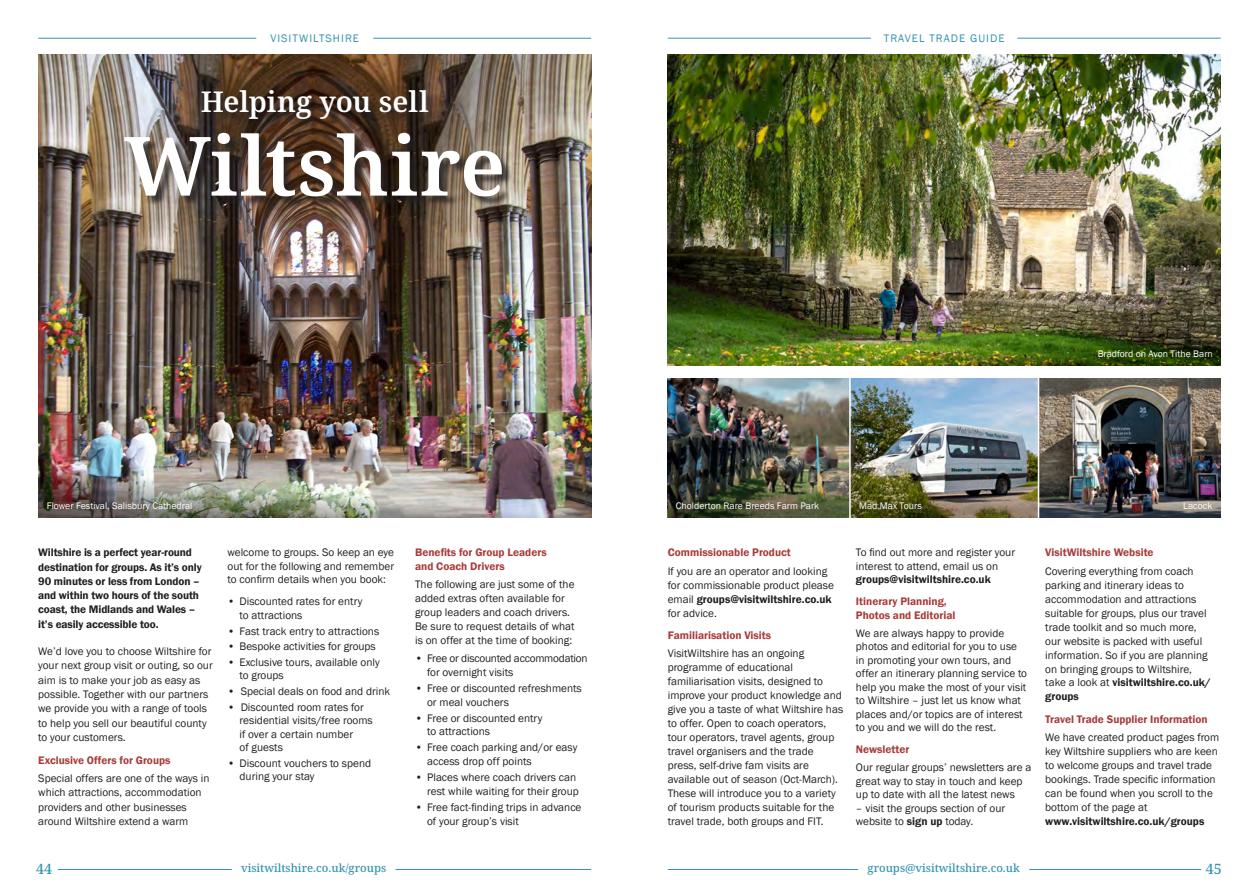
<style>
.page{position:relative;width:1259px;height:893px;background:#fff}
.page>*{position:absolute;margin:0;border:0;box-sizing:border-box;transform-origin:0 0}
.t1{font:600 81.9px "Noto Serif";color:#fff}
.t2{font:600 28.65px "Noto Serif";color:#fff}
.t3{font:500 14.25px "Noto Serif";color:#3393b1}
.t4{font:11.25px/14px "Franklin Gothic";color:#231f20}
.t5{font:600 11.25px/13.8px "Franklin Gothic";color:#a83c3b}
.t6{font:600 11.25px/14.2px "Franklin Gothic";letter-spacing:-.01em;color:#231f20}
.t7{font:500 11.25px "Noto Serif";color:#3393b1}
.t8{font:11.25px/13.8px "Franklin Gothic";letter-spacing:-.02em;color:#231f20}
.t9{font:11.25px "Franklin Gothic";letter-spacing:.09em;color:#3393b1}
.t10{font:9.75px "Franklin Gothic";color:#fff}
.s1{font-weight:600}
</style>
<div class="page">
<img style="left:668px;top:378px;width:552px;height:109px">
<img style="left:668px;top:487px;width:552px;height:30px">
<img style="left:38px;top:54px;width:553px;height:383px">
<img style="left:668px;top:54px;width:552px;height:311px">
<hr style="left:395px;top:869px;width:196px;height:1px;background:#3393b1">
<hr style="left:58px;top:869px;width:174px;height:1px;background:#3393b1">
<hr style="left:1029px;top:869px;width:172px;height:1px;background:#3393b1">
<hr style="left:668px;top:869px;width:190px;height:1px;background:#3393b1">
<hr style="left:373px;top:38px;width:218px;height:1px;background:#3393b1">
<hr style="left:38px;top:38px;width:218px;height:1px;background:#3393b1">
<div style="left:126px;top:134px;width:386px;height:73px;background:#231f20;opacity:.75"></div>
<div style="left:203px;top:92px;width:235px;height:37px;background:#231f20;opacity:.75"></div>
<hr style="left:668px;top:38px;width:203px;height:1px;background:#3393b1">
<hr style="left:1017px;top:38px;width:203px;height:1px;background:#3393b1">
<hr style="left:849px;top:373px;width:1px;height:151px;background:#fff">
<hr style="left:1037px;top:373px;width:2px;height:151px;background:#fff">
<img style="left:38px;top:437px;width:553px;height:80px">
<p class="t9" style="left:270px;top:31px;width:90px">VISITWILTSHIRE</p>
<p class="t2" style="left:201px;top:82px;width:229px">Helping you sell</p>
<p class="t1" style="left:124px;top:109px;width:383px">Wiltshire</p>
<p class="t9" style="left:884px;top:31px;width:122px">TRAVEL TRADE GUIDE</p>
<p class="t10" style="left:1097px;top:348px;width:117px">Bradford on Avon Tithe Barn</p>
<p class="t10" style="left:47px;top:500px;width:147px">Flower Festival, Salisbury Cathedral</p>
<p class="t10" style="left:676px;top:500px;width:145px">Cholderton Rare Breeds Farm Park</p>
<p class="t10" style="left:859px;top:500px;width:64px">Mad Max Tours</p>
<p class="t10" style="left:1183px;top:500px;width:30px">Lacock</p>
<p class="t5" style="left:415px;top:546px;width:133px">Benefits for Group Leaders and Coach Drivers</p>
<p class="t4" style="left:415px;top:578px;width:161px">The following are just some of the added extras often available for group leaders and coach drivers.<br>Be sure to request details of what is on offer at the time of booking:</p>
<p class="t8" style="left:427px;top:651px;width:162px;text-indent:-12px">• Free or discounted accommodation for overnight visits</p>
<p class="t4" style="left:427px;top:681px;width:156px;text-indent:-12px">• Free or discounted refreshments or meal vouchers</p>
<p class="t4" style="left:427px;top:711px;width:117px;text-indent:-12px">• Free or discounted entry to attractions</p>
<p class="t4" style="left:427px;top:741px;width:152px;text-indent:-12px">• Free coach parking and/or easy access drop off points</p>
<p class="t4" style="left:415px;top:771px;width:165px;text-align:right">• Places where coach drivers can rest while waiting for their group</p>
<p class="t4" style="left:427px;top:801px;width:156px;text-indent:-12px">• Free fact-finding trips in advance of your group’s visit</p>
<p class="t6" style="left:38px;top:546px;width:165px">Wiltshire is a perfect year-round destination for groups. As it’s only<br>90 minutes or less from London – and within two hours of the south coast, the Midlands and Wales – it’s easily accessible too.</p>
<p class="t5" style="left:668px;top:546px;width:125px">Commissionable Product</p>
<p class="t4" style="left:227px;top:546px;width:168px;line-height:13.5px;text-align:justify">welcome to groups. So keep an eye out for the following and remember to confirm details when you book:</p>
<p class="t4" style="left:239px;top:595px;width:124px;line-height:13.5px;text-indent:-12px">• Discounted rates for entry to attractions</p>
<p class="t4" style="left:227px;top:624px;width:153px">• Fast track entry to attractions</p>
<p class="t4" style="left:227px;top:640px;width:150px">• Bespoke activities for groups</p>
<p class="t4" style="left:239px;top:656px;width:142px;line-height:13.5px;text-indent:-12px">• Exclusive tours, available only to groups</p>
<p class="t4" style="left:227px;top:684px;width:164px">• Special deals on food and drink</p>
<p class="t4" style="left:239px;top:700px;width:135px;line-height:13.5px;text-indent:-12px">• Discounted room rates for residential visits/free rooms if over a certain number<br>of guests</p>
<p class="t4" style="left:239px;top:756px;width:133px;line-height:13.5px;text-indent:-12px">• Discount vouchers to spend during your stay</p>
<p class="t4" style="left:668px;top:564px;width:168px">If you are an operator and looking for commissionable product please email <span class="s1">groups@visitwiltshire.co.uk </span>for advice.</p>
<p class="t5" style="left:668px;top:629px;width:105px">Familiarisation Visits</p>
<p class="t4" style="left:668px;top:647px;width:177px">VisitWiltshire has an ongoing programme of educational familiarisation visits, designed to improve your product knowledge and give you a taste of what Wiltshire has to offer. Open to coach operators, tour operators, travel agents, group travel organisers and the trade press, self-drive fam visits are available out of season (Oct-March).<br>These will introduce you to a variety of tourism products suitable for the travel trade, both groups and FIT.</p>
<p class="t4" style="left:38px;top:644px;width:176px">We’d love you to choose Wiltshire for your next group visit or outing, so our aim is to make your job as easy as possible. Together with our partners we provide you with a range of tools to help you sell our beautiful county to your customers.</p>
<p class="t5" style="left:38px;top:753px;width:134px">Exclusive Offers for Groups</p>
<p class="t4" style="left:38px;top:771px;width:173px">Special offers are one of the ways in which attractions, accommodation providers and other businesses around Wiltshire extend a warm</p>
<p class="t4" style="left:856px;top:546px;width:161px;line-height:13.5px">To find out more and register your interest to attend, email us on <span class="s1">groups@visitwiltshire.co.uk</span></p>
<p class="t5" style="left:856px;top:595px;width:101px">Itinerary Planning,<br>Photos and Editorial</p>
<p class="t4" style="left:856px;top:626px;width:173px;line-height:13.5px">We are always happy to provide photos and editorial for you to use in promoting your own tours, and offer an itinerary planning service to help you make the most of your visit to Wiltshire – just let us know what places and/or topics are of interest to you and we will do the rest.</p>
<p class="t5" style="left:856px;top:743px;width:55px">Newsletter</p>
<p class="t4" style="left:856px;top:761px;width:177px;line-height:13.5px">Our regular groups’ newsletters are a great way to stay in touch and keep up to date with all the latest news</p>
<p class="t4" style="left:856px;top:801px;width:151px;line-height:13.5px">– visit the groups section of our website to <span class="s1">sign up</span> today.</p>
<p class="t3" style="left:36px;top:859px;width:17px">44</p>
<p class="t7" style="left:241px;top:860px;width:147px">visitwiltshire.co.uk/groups</p>
<p class="t7" style="left:867px;top:860px;width:154px">groups@visitwiltshire.co.uk</p>
<p class="t5" style="left:1045px;top:546px;width:110px">VisitWiltshire Website</p>
<p class="t4" style="left:1045px;top:564px;width:167px">Covering everything from coach parking and itinerary ideas to accommodation and attractions suitable for groups, plus our travel trade toolkit and so much more, our website is packed with useful information. So if you are planning on bringing groups to Wiltshire, take a look at <span class="s1">visitwiltshire.co.uk/ groups</span></p>
<p class="t5" style="left:1045px;top:712px;width:164px">Travel Trade Supplier Information</p>
<p class="t4" style="left:1045px;top:731px;width:175px">We have created product pages from key Wiltshire suppliers who are keen to welcome groups and travel trade bookings. Trade specific information can be found when you scroll to the bottom of the page at</p>
<p class="t6" style="left:1045px;top:814px;width:161px">www.visitwiltshire.co.uk/groups</p>
<p class="t3" style="left:1205px;top:859px;width:17px">45</p>
</div>
